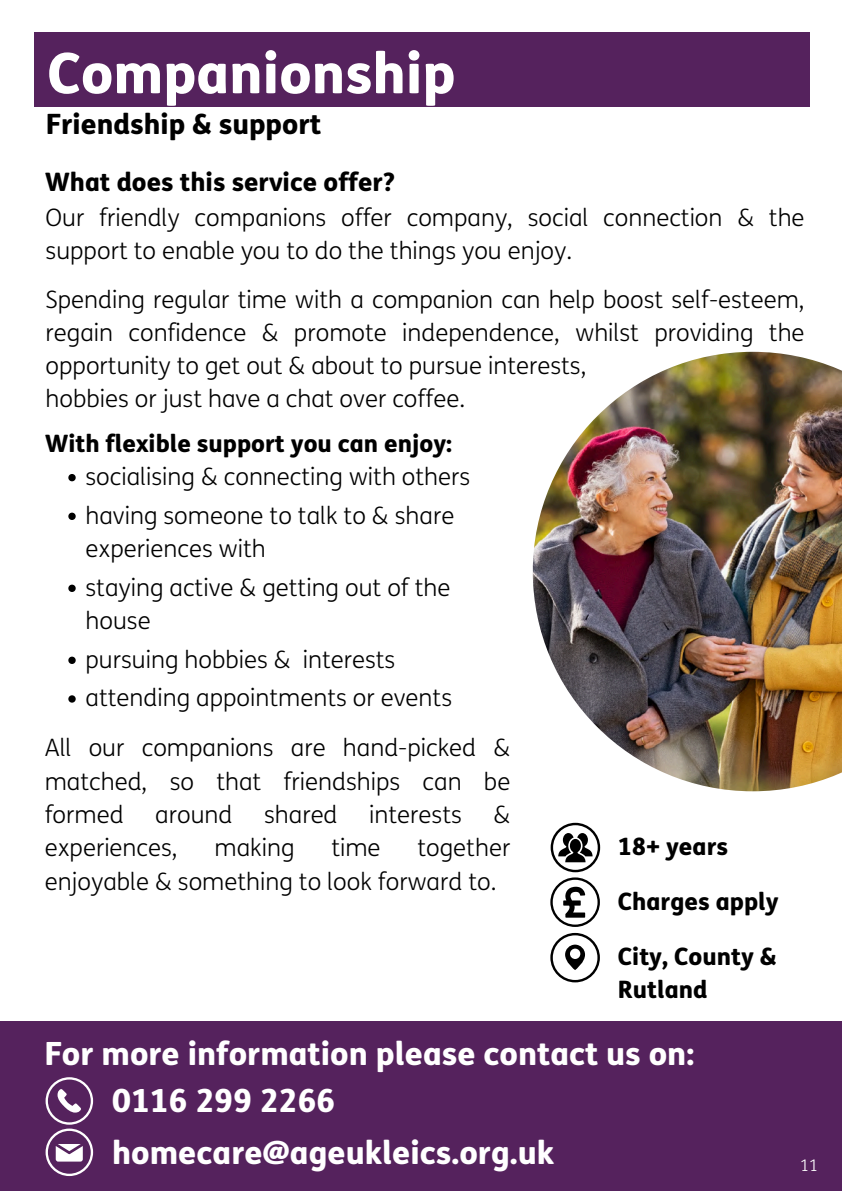
<style>
.page{position:relative;width:842px;height:1191px;background:#fff}
.page>*{position:absolute;margin:0;border:0;box-sizing:border-box;transform-origin:0 0}
.t1{font:800 56px "FS Me";color:#fff}
.t2{font:800 32px "FS Me";color:#fff}
.t3{font:800 28px "FS Me";color:#000}
.t4{font:800 25.4px "FS Me";color:#000}
.t5{font:300 24px/33.4px "FS Me";color:#000}
.t6{font:800 24px/33px "FS Me";color:#000}
.t7{font:300 16px "FS Me";color:#fff}
</style>
<div class="page">
<div style="left:34px;top:33px;width:775px;height:74px;background:#55225d"></div>
<div style="left:0;top:1021px;width:842px;height:170px;background:#55225d"></div>
<svg style="left:46px;top:1077px;width:47px;height:99px"></svg>
<svg style="left:550px;top:933px;width:50px;height:49px"></svg>
<svg style="left:550px;top:823px;width:50px;height:104px"></svg>
<svg style="left:68px;top:474px;width:8px;height:7px"></svg>
<svg style="left:68px;top:513px;width:8px;height:7px"></svg>
<svg style="left:68px;top:585px;width:8px;height:7px"></svg>
<svg style="left:68px;top:657px;width:8px;height:7px"></svg>
<svg style="left:68px;top:695px;width:8px;height:8px"></svg>
<img style="left:532px;top:352px;width:310px;height:439px">
<p class="t1" style="left:47px;top:38px;width:409px">Companionship</p>
<h4 class="t3" style="left:46px;top:106px;width:277px">Friendship &amp; support</h4>
<p class="t4" style="left:45px;top:166px;width:351px">What does this service offer?</p>
<h1 class="t5" style="left:46px;top:202px;width:760px">Our friendly companions offer company, social connection &amp; the support to enable you to do the things you enjoy.</h1>
<h3 class="t5" style="left:46px;top:284px;width:760px;text-align:justify">Spending regular time with a companion can help boost self-esteem, regain confidence &amp; promote independence, whilst providing the opportunity to get out &amp; about to pursue interests,</h3>
<h3 class="t5" style="left:46px;top:383px;width:421px">hobbies or just have a chat over coffee.</h3>
<p class="t6" style="left:45px;top:427px;width:409px">With flexible support you can enjoy:</p>
<p class="t5" style="left:85px;top:461px;width:386px">socialising &amp; connecting with others</p>
<p class="t5" style="left:85px;top:499px;width:370px">having someone to talk to &amp; share experiences with</p>
<h4 class="t5" style="left:85px;top:571px;width:366px">staying active &amp; getting out of the house</h4>
<p class="t5" style="left:85px;top:643px;width:311px">pursuing hobbies &amp; interests</p>
<h4 class="t5" style="left:85px;top:682px;width:368px">attending appointments or events</h4>
<p class="t5" style="left:45px;top:732px;width:467px;text-align:justify">All our companions are hand-picked &amp; matched, so that friendships can be formed</p>
<p class="t5" style="left:155px;top:799px;width:79px">around</p>
<p class="t5" style="left:264px;top:799px;width:75px">shared</p>
<p class="t5" style="left:369px;top:799px;width:94px">interests</p>
<p class="t5" style="left:493px;top:799px;width:18px">&amp;</p>
<p class="t5" style="left:45px;top:832px;width:135px">experiences,</p>
<p class="t5" style="left:214px;top:832px;width:81px">making</p>
<p class="t5" style="left:331px;top:832px;width:51px">time</p>
<p class="t5" style="left:45px;top:832px;width:467px;text-indent:373px">together enjoyable &amp; something to look forward to.</p>
<p class="t6" style="left:617px;top:830px;width:112px">18+ years</p>
<p class="t6" style="left:617px;top:885px;width:162px">Charges apply</p>
<p class="t6" style="left:617px;top:940px;width:160px">City, County &amp;<br>Rutland</p>
<p class="t2" style="left:44px;top:1034px;width:651px">For more information please contact us on:</p>
<h4 class="t2" style="left:112px;top:1081px;width:224px">0116 299 2266</h4>
<p class="t2" style="left:112px;top:1132px;width:443px">homecare@ageukleics.org.uk</p>
<p class="t7" style="left:800px;top:1156px;width:20px">11</p>
</div>
